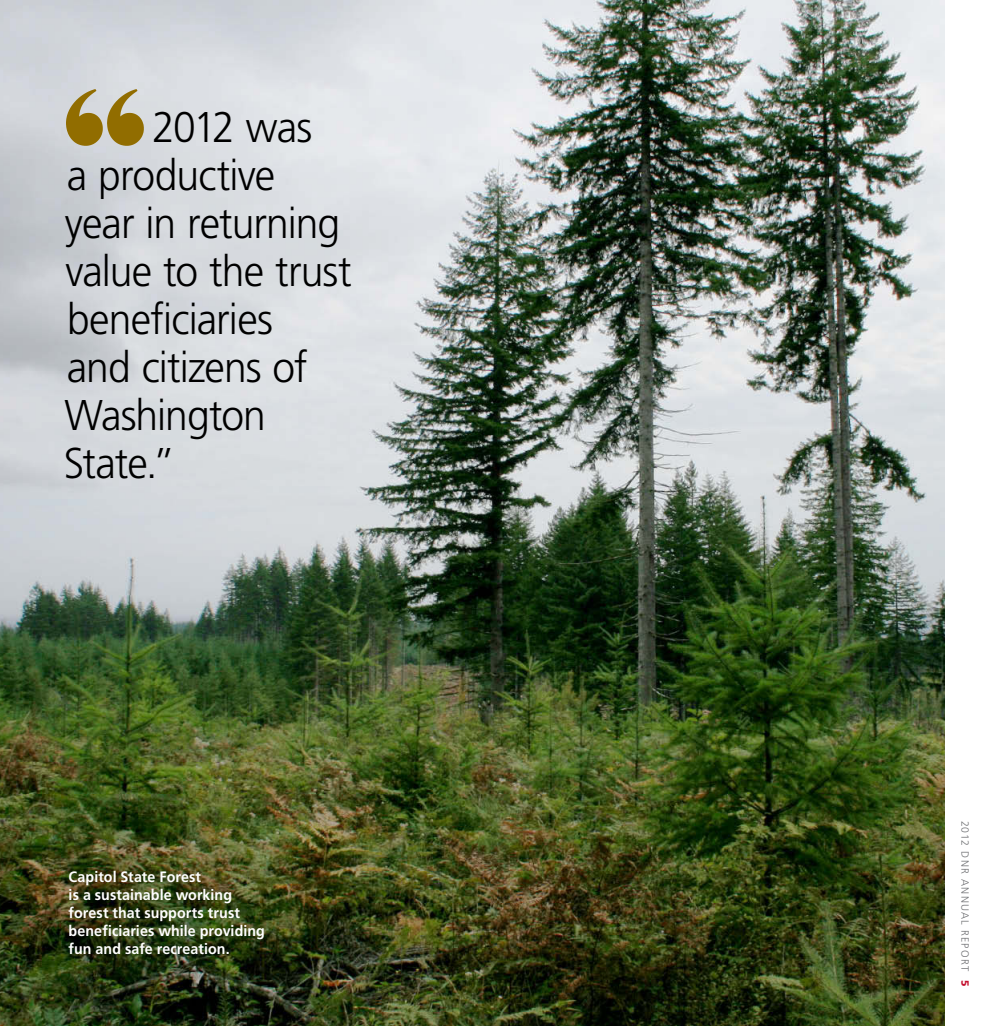
<style>
.page{position:relative;width:999px;height:1026px;background:#fff}
.page>*{position:absolute;margin:0;border:0;box-sizing:border-box;transform-origin:0 0}
.Quote-large{font:300 43.05px/48px "Frutiger";letter-spacing:-.025em;color:#000;scale:.95 1}
.t1{font:700 15px/18px "Frutiger";letter-spacing:.005em;color:#fff;scale:.95 1}
.t2{font:300 10.5px "Frutiger";letter-spacing:.12em;color:#717275}
.s1{font-weight:900;color:#c41230}
</style>
<div class="page">
<img style="left:0;top:0;width:945px;height:1026px">
<img style="left:66px;top:89px;width:85px;height:57px">
<p class="Quote-large" style="left:64px;top:103px;width:304px;text-indent:88px">2012 was<br>a productive year in returning value to the trust beneficiaries<br>and citizens of<br>Washington<br>State.”</p>
<p class="t1" style="left:69px;top:868px;width:208px">Capitol State Forest<br>is a sustainable working forest that supports trust beneficiaries while providing fun and safe recreation.</p>
<p class="t2" style="left:971px;top:821px;width:168px;rotate:90deg">2012 DNR Ann ual Report <span class="s1">5</span></p>
</div>
